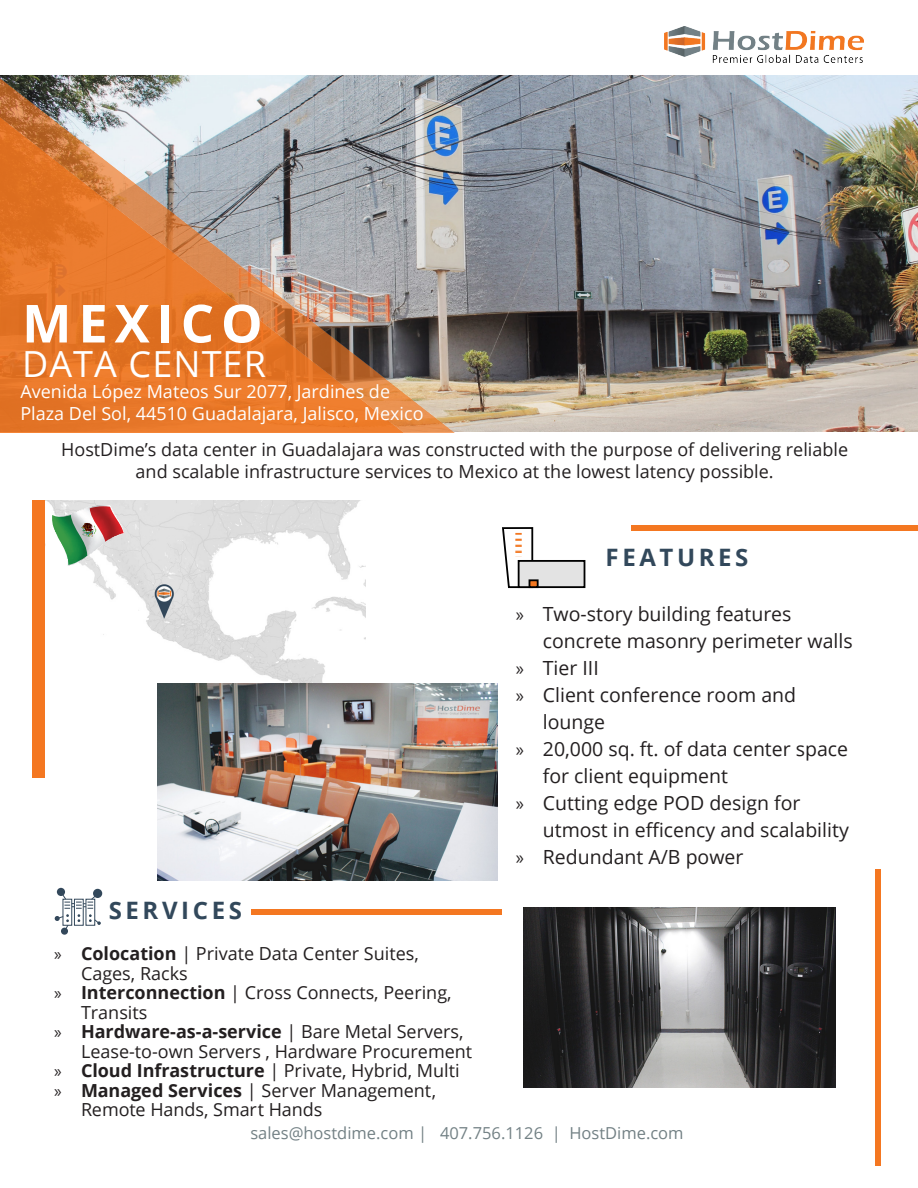
<style>
.page{position:relative;width:918px;height:1188px;background:#fff}
.page>*{position:absolute;margin:0;border:0;box-sizing:border-box;transform-origin:0 0}
.t1{font:700 52.5px "Open Sans";letter-spacing:.13em;color:#fff}
.t2{font:36px "Open Sans";letter-spacing:.03em;color:#fff}
.t3{font:700 24px "Open Sans";letter-spacing:.15em;color:#32485b}
.t4{font:19.5px/27px "Open Sans";color:#231f20}
.t5{font:18px/19.5px "Open Sans";color:#231f20}
.t6{font:18px/21.6px "Open Sans";color:#fff}
.t7{font:16.5px "Open Sans";color:#738185}
.s1{font-family:"Myriad Pro"}
.s2{font-weight:700}
</style>
<div class="page">
<img style="left:0;top:76px;width:918px;height:356px">
<img style="left:45px;top:500px;width:320px;height:278px">
<img style="left:158px;top:683px;width:339px;height:198px">
<img style="left:0;top:78px;width:455px;height:354px">
<img style="left:0;top:118px;width:404px;height:314px">
<img style="left:665px;top:27px;width:199px;height:36px">
<div style="left:519px;top:561px;width:66px;height:26px;background:#e3e3e3"></div>
<div style="left:518px;top:560px;width:67px;height:28px;border:2px solid #000"></div>
<div style="left:529px;top:580px;width:9px;height:7px;background:#f37720"></div>
<div style="left:529px;top:579px;width:10px;height:9px;border:2px solid #000"></div>
<svg style="left:502px;top:527px;width:32px;height:62px"></svg>
<div style="left:32px;top:500px;width:13px;height:278px;background:#f47721"></div>
<div style="left:632px;top:526px;width:286px;height:5px;background:#f47721"></div>
<div style="left:875px;top:869px;width:6px;height:297px;background:#f47721"></div>
<div style="left:251px;top:909px;width:251px;height:5px;background:#f47721"></div>
<div style="left:57px;top:888px;width:8px;height:8px;background:#33485b;border-radius:50%"></div>
<div style="left:93px;top:889px;width:9px;height:9px;background:#33485b;border-radius:50%"></div>
<svg style="left:55px;top:891px;width:46px;height:39px"></svg>
<div style="left:61px;top:928px;width:7px;height:7px;background:#33485b;border-radius:50%"></div>
<img style="left:524px;top:907px;width:311px;height:181px">
<img style="left:51px;top:506px;width:73px;height:59px">
<img style="left:51px;top:515px;width:36px;height:50px">
<img style="left:90px;top:506px;width:34px;height:36px">
<svg style="left:82px;top:523px;width:13px;height:14px"></svg>
<p class="t1" style="left:22px;top:286px;width:242px">MEXICO</p>
<p class="t2" style="left:22px;top:339px;width:245px">DATA CENTER</p>
<p class="t6" style="left:20px;top:380px;width:405px">Avenida López Mateos Sur 2077, Jardines de<br>Plaza Del Sol, 44510 Guadalajara, Jalisco, Mexico</p>
<p class="t5" style="left:61px;top:438px;width:788px;line-height:21.6px;text-align:center">HostDime’s data center in Guadalajara was constructed with the purpose of delivering reliable and scalable infrastructure services to Mexico at the lowest latency possible.</p>
<p class="t3" style="left:606px;top:541px;width:144px">FEATURES</p>
<p class="t3" style="left:109px;top:893px;width:135px">SERVICES</p>
<p class="t5" style="left:81px;top:944px;width:339px;text-indent:-27px"><span class="s1">»</span> <span class="s2">Colocation</span> | Private Data Center Suites,<br>Cages, Racks</p>
<p class="t5" style="left:81px;top:983px;width:372px;text-indent:-27px"><span class="s1">»</span> <span class="s2">Interconnection</span> | Cross Connects, Peering,<br>Transits</p>
<p class="t5" style="left:81px;top:1022px;width:393px;text-indent:-27px"><span class="s1">»</span> <span class="s2">Hardware-as-a-service</span> | Bare Metal Servers,<br>Lease-to-own Servers , Hardware Procurement</p>
<p class="t5" style="left:54px;top:1061px;width:407px"><span class="s1">»</span> <span class="s2">Cloud Infrastructure</span> | Private, Hybrid, Multi</p>
<p class="t5" style="left:81px;top:1080px;width:357px;text-indent:-27px"><span class="s1">»</span> <span class="s2">Managed Services</span> | Server Management,<br>Remote Hands, Smart Hands</p>
<p class="t4" style="left:543px;top:600px;width:311px;text-indent:-27px"><span class="s1">»</span> Two-story building features concrete masonry perimeter walls</p>
<p class="t4" style="left:516px;top:654px;width:85px"><span class="s1">»</span> Tier III</p>
<p class="t4" style="left:543px;top:681px;width:255px;text-indent:-27px"><span class="s1">»</span> Client conference room and lounge</p>
<p class="t4" style="left:543px;top:735px;width:307px;text-indent:-27px"><span class="s1">»</span> 20,000 sq. ft. of data center space for client equipment</p>
<p class="t4" style="left:543px;top:789px;width:307px;text-indent:-27px"><span class="s1">»</span> Cutting edge POD design for utmost in efficency and scalability</p>
<p class="t4" style="left:516px;top:843px;width:229px"><span class="s1">»</span> Redundant A/B power</p>
<p class="t7" style="left:250px;top:1122px;width:435px">sales@hostdime.com | 407.756.1126 | HostDime.com</p>
</div>
